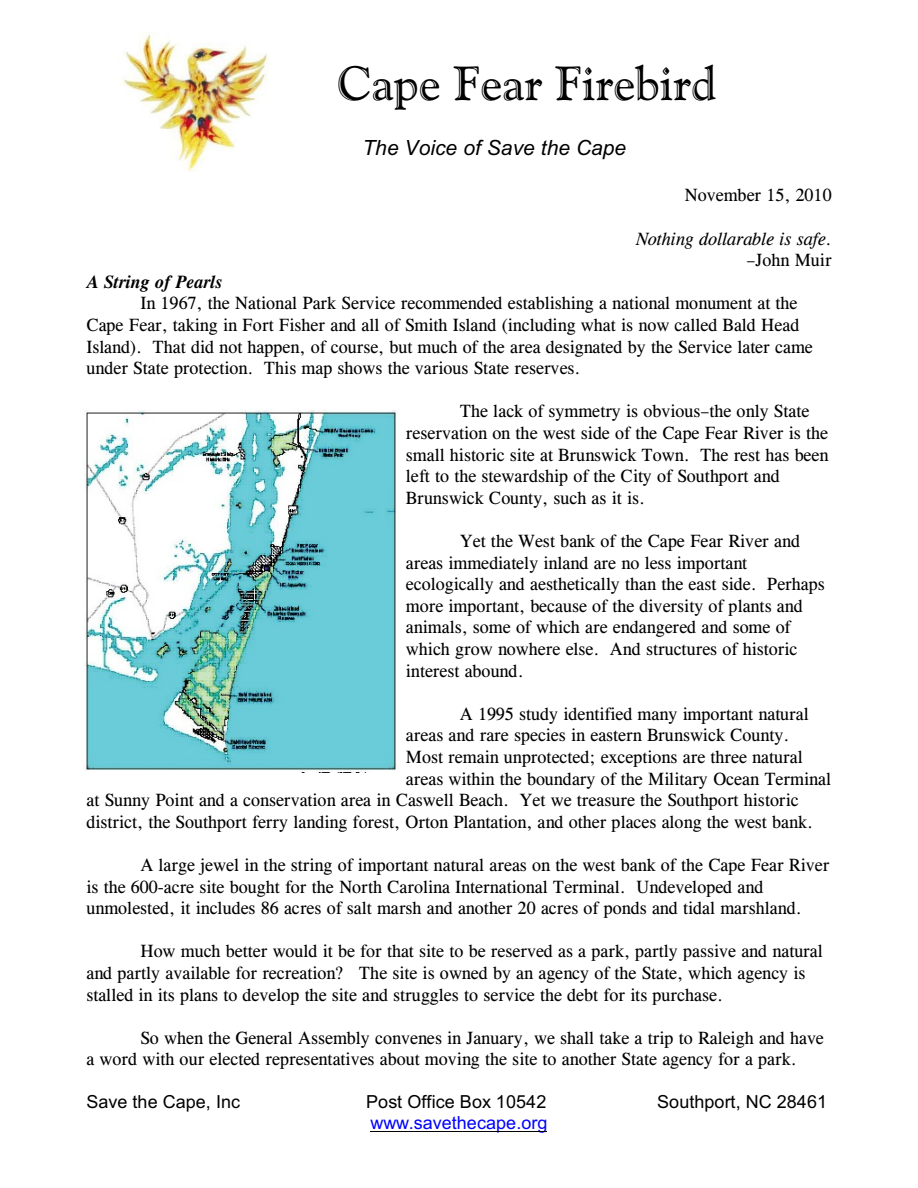
<style>
.page{position:relative;width:918px;height:1188px;background:#fff}
.page>*{position:absolute;margin:0;border:0;box-sizing:border-box;transform-origin:0 0}
.t1{font:48px "Goudy Handtooled BT";color:#000}
.t2{font:italic 21px "Arial";letter-spacing:.005em;color:#000}
.t3{font:18px/21.6px "CG Times";color:#000}
.t4{font:18px "Arial";letter-spacing:.005em;color:#000}
.t5{font:italic 18px/21.6px "CG Times";letter-spacing:.005em;color:#000;text-align:right}
.t6{font:18px "Arial";color:#00f}
.t7{font:italic 700 18px "CG Times";letter-spacing:.005em;color:#000}
.s1{font-style:normal}
</style>
<div class="page">
<hr style="left:371px;top:1131px;width:176px;height:1px;background:#000">
<img style="left:122px;top:32px;width:146px;height:140px">
<img style="left:84px;top:409px;width:313px;height:362px">
<h1 class="t1" style="left:337px;top:64px;width:380px">Cape Fear Firebird</h1>
<p class="t2" style="left:363px;top:140px;width:265px">The Voice of Save the Cape</p>
<p class="t3" style="left:685px;top:186px;width:149px">November 15, 2010</p>
<p class="t5" style="left:636px;top:230px;width:197px">Nothing dollarable is safe<span class="s1">. –John Muir</span></p>
<p class="t7" style="left:86px;top:275px;width:137px">A String of Pearls</p>
<p class="t3" style="left:86px;top:294px;width:728px;text-indent:54px">In 1967, the National Park Service recommended establishing a national monument at the Cape Fear, taking in Fort Fisher and all of Smith Island (including what is now called Bald Head Island). That did not happen, of course, but much of the area designated by the Service later came under State protection. This map shows the various State reserves.</p>
<p class="t3" style="left:406px;top:402px;width:424px;text-indent:54px">The lack of symmetry is obvious–the only State reservation on the west side of the Cape Fear River is the small historic site at Brunswick Town. The rest has been left to the stewardship of the City of Southport and Brunswick County, such as it is.</p>
<p class="t3" style="left:406px;top:532px;width:420px;text-indent:54px">Yet the West bank of the Cape Fear River and areas immediately inland are no less important ecologically and aesthetically than the east side. Perhaps more important, because of the diversity of plants and animals, some of which are endangered and some of which grow nowhere else. And structures of historic interest abound.</p>
<p class="t3" style="left:460px;top:705px;width:350px">A 1995 study identified many important natural</p>
<p class="t3" style="left:406px;top:726px;width:385px">areas and rare species in eastern Brunswick County.</p>
<p class="t3" style="left:406px;top:748px;width:398px">Most remain unprotected; exceptions are three natural</p>
<p class="t3" style="left:406px;top:769px;width:427px">areas within the boundary of the Military Ocean Terminal</p>
<p class="t3" style="left:86px;top:791px;width:714px">at Sunny Point and a conservation area in Caswell Beach. Yet we treasure the Southport historic</p>
<p class="t3" style="left:86px;top:813px;width:728px">district, the Southport ferry landing forest, Orton Plantation, and other places along the west bank.</p>
<p class="t3" style="left:86px;top:856px;width:745px;text-indent:54px">A large jewel in the string of important natural areas on the west bank of the Cape Fear River is the 600-acre site bought for the North Carolina International Terminal. Undeveloped and unmolested, it includes 86 acres of salt marsh and another 20 acres of ponds and tidal marshland.</p>
<p class="t3" style="left:86px;top:942px;width:738px;text-indent:54px">How much better would it be for that site to be reserved as a park, partly passive and natural and partly available for recreation? The site is owned by an agency of the State, which agency is stalled in its plans to develop the site and struggles to service the debt for its purchase.</p>
<p class="t3" style="left:86px;top:1029px;width:739px;text-indent:54px">So when the General Assembly convenes in January, we shall take a trip to Raleigh and have a word with our elected representatives about moving the site to another State agency for a park.</p>
<p class="t4" style="left:86px;top:1095px;width:155px">Save the Cape, Inc</p>
<p class="t4" style="left:366px;top:1095px;width:182px">Post Office Box 10542</p>
<p class="t4" style="left:657px;top:1095px;width:171px">Southport, NC 28461</p>
<p class="t6" style="left:371px;top:1116px;width:178px">www.savethecape.org</p>
</div>
